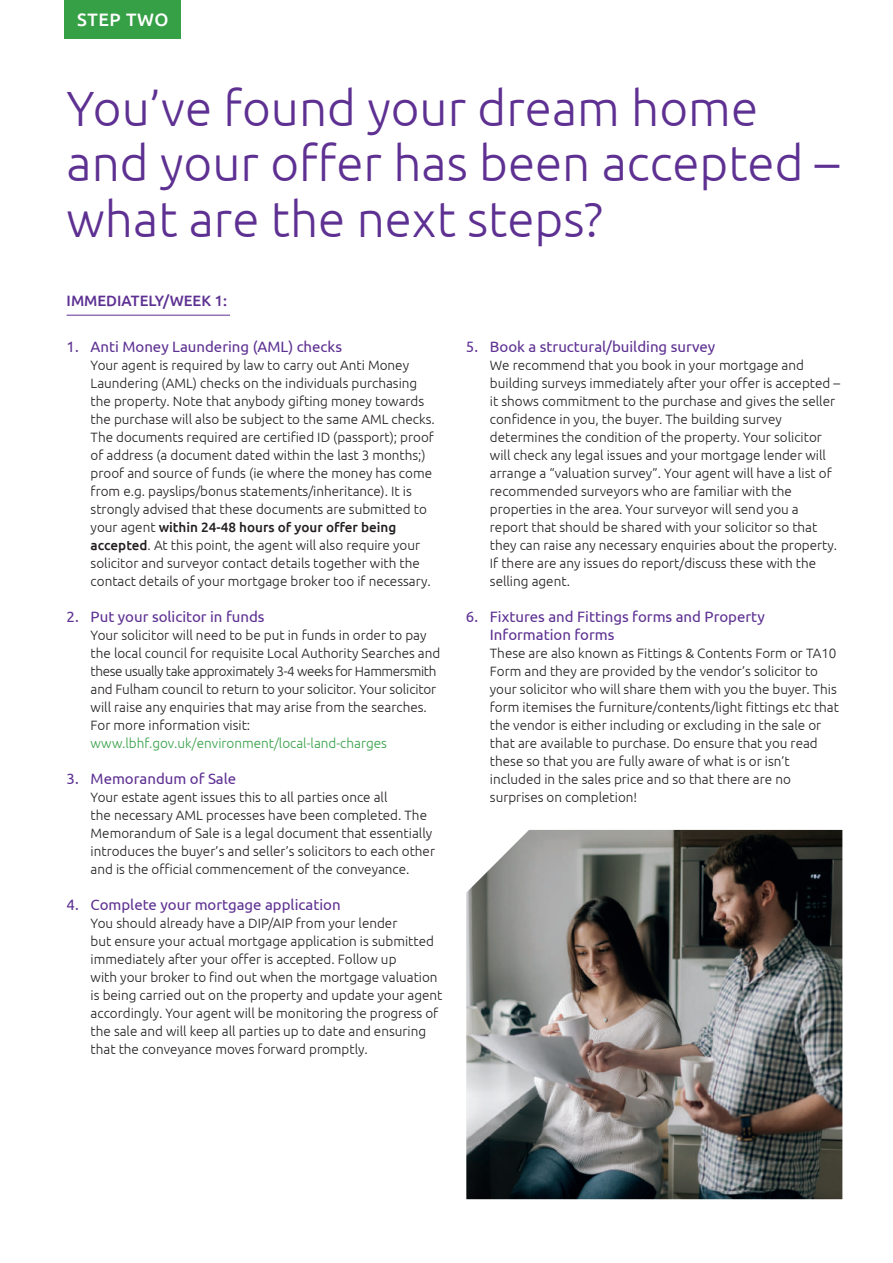
<style>
.page{position:relative;width:893px;height:1263px;background:#fff}
.page>*{position:absolute;margin:0;border:0;box-sizing:border-box;transform-origin:0 0}
.t1{font:300 49.5px/55.5px "Ubuntu";color:#5d3092}
.t2{font:500 18px "Ubuntu";letter-spacing:.03em;color:#fff}
.t3{font:15px/18px "Ubuntu";color:#5d3092}
.t4{font:500 15px "Ubuntu";color:#5d3092}
.t5{font:300 13.5px/18px "Ubuntu";color:#231f20}
.t6{font:300 13.5px "Ubuntu";color:#36a047}
.s1{font-weight:500}
</style>
<div class="page">
<hr style="left:67px;top:315px;width:163px;height:1px;background:#5d3092">
<div style="left:65px;top:0;width:116px;height:38px;background:#36a047"></div>
<img style="left:466px;top:830px;width:376px;height:369px">
<h2 class="t2" style="left:77px;top:9px;width:93px">STEP TWO</h2>
<h1 class="t1" style="left:67px;top:79px;width:774px">You’ve found your dream home and your offer has been accepted – what are the next steps?</h1>
<p class="t4" style="left:67px;top:292px;width:162px">IMMEDIATELY/WEEK 1:</p>
<p class="t3" style="left:67px;top:337px;width:277px">1. Anti Money Laundering (AML) checks</p>
<p class="t5" style="left:91px;top:356px;width:346px">Your agent is required by law to carry out Anti Money Laundering (AML) checks on the individuals purchasing the property. Note that anybody gifting money towards the purchase will also be subject to the same AML checks.<br>The documents required are certified ID (passport); proof of address (a document dated within the last 3 months;) proof and source of funds (ie where the money has come from e.g. payslips/bonus statements/inheritance). It is strongly advised that these documents are submitted to your agent <span class="s1">within 24-48 hours of your offer being accepted</span>. At this point, the agent will also require your solicitor and surveyor contact details together with the contact details of your mortgage broker too if necessary.</p>
<p class="t3" style="left:67px;top:607px;width:199px">2. Put your solicitor in funds</p>
<p class="t5" style="left:91px;top:626px;width:351px">Your solicitor will need to be put in funds in order to pay the local council for requisite Local Authority Searches and these usually take approximately 3-4 weeks for Hammersmith and Fulham council to return to your solicitor. Your solicitor will raise any enquiries that may arise from the searches.<br>For more information visit:</p>
<p class="t6" style="left:91px;top:735px;width:298px">www.lbhf.gov.uk/environment/local-land-charges</p>
<p class="t3" style="left:67px;top:769px;width:171px">3. Memorandum of Sale</p>
<p class="t5" style="left:91px;top:788px;width:346px">Your estate agent issues this to all parties once all<br>the necessary AML processes have been completed. The Memorandum of Sale is a legal document that essentially introduces the buyer’s and seller’s solicitors to each other and is the official commencement of the conveyance.</p>
<p class="t3" style="left:67px;top:895px;width:275px">4. Complete your mortgage application</p>
<p class="t5" style="left:91px;top:914px;width:353px">You should already have a DIP/AIP from your lender<br>but ensure your actual mortgage application is submitted immediately after your offer is accepted. Follow up<br>with your broker to find out when the mortgage valuation is being carried out on the property and update your agent accordingly. Your agent will be monitoring the progress of the sale and will keep all parties up to date and ensuring that the conveyance moves forward promptly.</p>
<p class="t3" style="left:466px;top:337px;width:251px">5. Book a structural/building survey</p>
<p class="t5" style="left:490px;top:356px;width:352px">We recommend that you book in your mortgage and building surveys immediately after your offer is accepted – it shows commitment to the purchase and gives the seller confidence in you, the buyer. The building survey determines the condition of the property. Your solicitor will check any legal issues and your mortgage lender will arrange a “valuation survey”. Your agent will have a list of recommended surveyors who are familiar with the properties in the area. Your surveyor will send you a report that should be shared with your solicitor so that they can raise any necessary enquiries about the property.<br>If there are any issues do report/discuss these with the selling agent.</p>
<p class="t3" style="left:490px;top:607px;width:276px;text-indent:-24px">6. Fixtures and Fittings forms and Property<br>Information forms</p>
<p class="t5" style="left:490px;top:644px;width:351px">These are also known as Fittings &amp; Contents Form or TA10<br>Form and they are provided by the vendor’s solicitor to your solicitor who will share them with you the buyer. This form itemises the furniture/contents/light fittings etc that the vendor is either including or excluding in the sale or that are available to purchase. Do ensure that you read these so that you are fully aware of what is or isn’t included in the sales price and so that there are no surprises on completion!</p>
</div>
